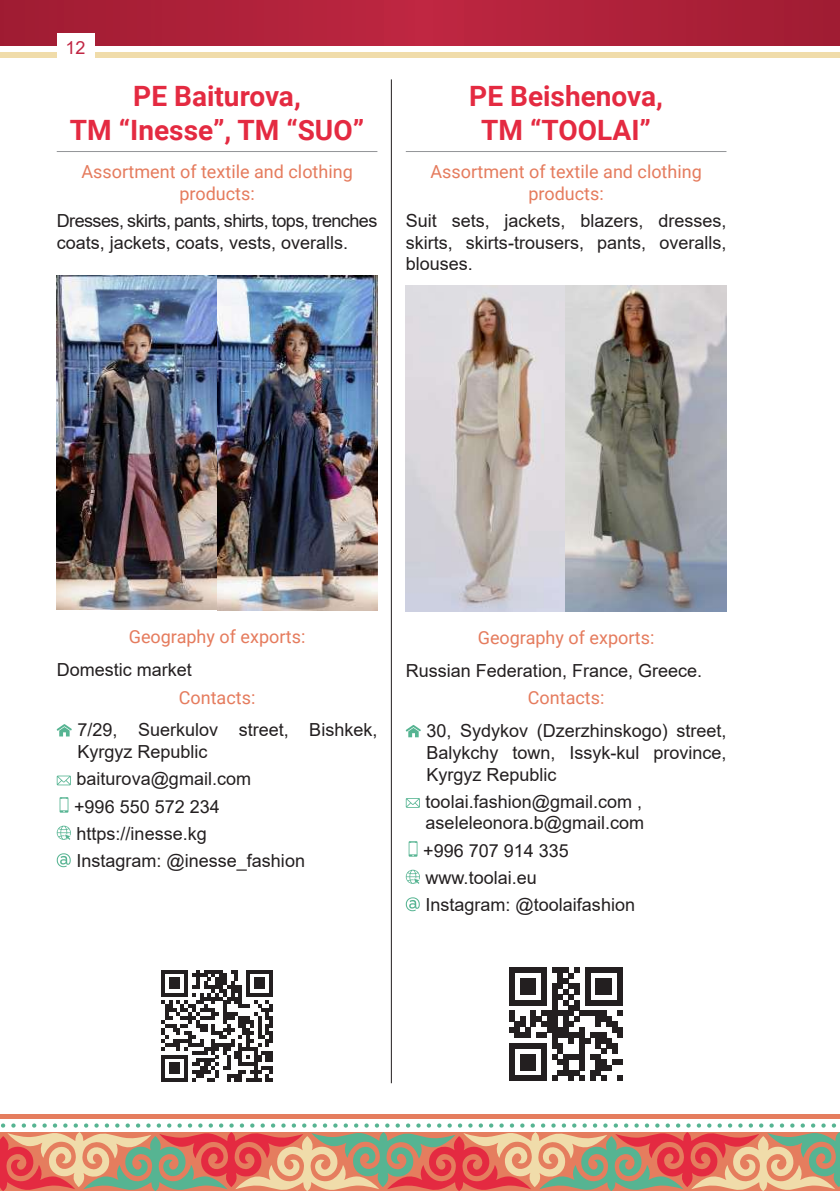
<style>
.page{position:relative;width:840px;height:1191px;background:#fff}
.page>*{position:absolute;margin:0;border:0;box-sizing:border-box;transform-origin:0 0}
.t1{font:700 28px/33.6px "Roboto";color:#e42a41;text-align:center}
.t2{font:18px/21.6px "Arial";color:#231f20}
.t3{font:18px/21.6px "Roboto";color:#e57b5d;text-align:center}
.t4{font:18px/21.6px "Arial";letter-spacing:-.03em;color:#231f20}
.t5{font:18px "Arial";color:#c12643}
</style>
<div class="page">
<svg style="left:0;top:0;width:839px;height:46px;background:#ae2139"></svg>
<div style="left:0;top:52px;width:839px;height:6px;background:#f0dcaa"></div>
<hr style="left:839px;top:0;width:1px;height:46px;background:#a01c33">
<svg style="left:0;top:1114px;width:840px;height:77px;background:#d59b85"></svg>
<div style="left:57px;top:33px;width:37px;height:29px;background:#fff"></div>
<hr style="left:391px;top:79px;width:1px;height:1004px;background:#231f20">
<hr style="left:57px;top:151px;width:320px;height:1px;background:#939598">
<img style="left:57px;top:275px;width:320px;height:335px">
<svg style="left:57px;top:724px;width:15px;height:12px"></svg>
<svg style="left:57px;top:775px;width:14px;height:10px"></svg>
<svg style="left:60px;top:797px;width:8px;height:15px"></svg>
<svg style="left:57px;top:825px;width:14px;height:15px"></svg>
<svg style="left:57px;top:853px;width:14px;height:14px"></svg>
<svg style="left:161px;top:970px;width:112px;height:112px"></svg>
<hr style="left:405px;top:151px;width:321px;height:1px;background:#939598">
<img style="left:405px;top:285px;width:321px;height:326px">
<svg style="left:405px;top:725px;width:15px;height:12px"></svg>
<svg style="left:405px;top:798px;width:14px;height:9px"></svg>
<svg style="left:408px;top:841px;width:9px;height:15px"></svg>
<svg style="left:405px;top:869px;width:14px;height:15px"></svg>
<svg style="left:405px;top:897px;width:14px;height:14px"></svg>
<svg style="left:509px;top:967px;width:114px;height:114px"></svg>
<p class="t5" style="left:65px;top:35px;width:22px">12</p>
<h1 class="t1" style="left:70px;top:79px;width:295px">PE Baiturova,<br>ТМ “Inesse”, ТМ “SUO”</h1>
<p class="t3" style="left:81px;top:160px;width:273px">Assortment of textile and clothing products:</p>
<p class="t4" style="left:57px;top:210px;width:322px">Dresses, skirts, pants, shirts, tops, trenches coats, jackets, coats, vests, overalls.</p>
<h1 class="t1" style="left:469px;top:79px;width:195px">PE Beishenova,<br>ТМ “TOOLAI”</h1>
<p class="t3" style="left:430px;top:160px;width:273px">Assortment of textile and clothing products:</p>
<p class="t2" style="left:405px;top:210px;width:322px;text-align:justify">Suit sets, jackets, blazers, dresses, skirts, skirts-trousers, pants, overalls, blouses.</p>
<p class="t3" style="left:129px;top:625px;width:178px">Geography of exports:</p>
<p class="t2" style="left:57px;top:659px;width:137px">Domestic market</p>
<p class="t3" style="left:179px;top:685px;width:78px">Contacts:</p>
<p class="t2" style="left:77px;top:719px;width:301px">7/29, Suerkulov street, Bishkek,<br>Kyrgyz Republic</p>
<p class="t2" style="left:74px;top:765px;width:232px;line-height:27.2px">baiturova@gmail.com<br>+996 550 572 234 https://inesse.kg<br>Instagram: @inesse_fashion</p>
<p class="t3" style="left:477px;top:626px;width:178px">Geography of exports:</p>
<p class="t2" style="left:405px;top:660px;width:298px">Russian Federation, France, Greece.</p>
<p class="t3" style="left:527px;top:686px;width:78px">Contacts:</p>
<p class="t2" style="left:426px;top:720px;width:301px;text-align:justify">30, Sydykov (Dzerzhinskogo) street, Balykchy town, Issyk-kul province, Kyrgyz Republic</p>
<p class="t2" style="left:425px;top:790px;width:220px">toolai.fashion@gmail.com , aseleleonora.b@gmail.com</p>
<p class="t2" style="left:423px;top:836px;width:213px;line-height:27.2px">+996 707 914 335 www.toolai.eu<br>Instagram: @toolaifashion</p>
</div>
